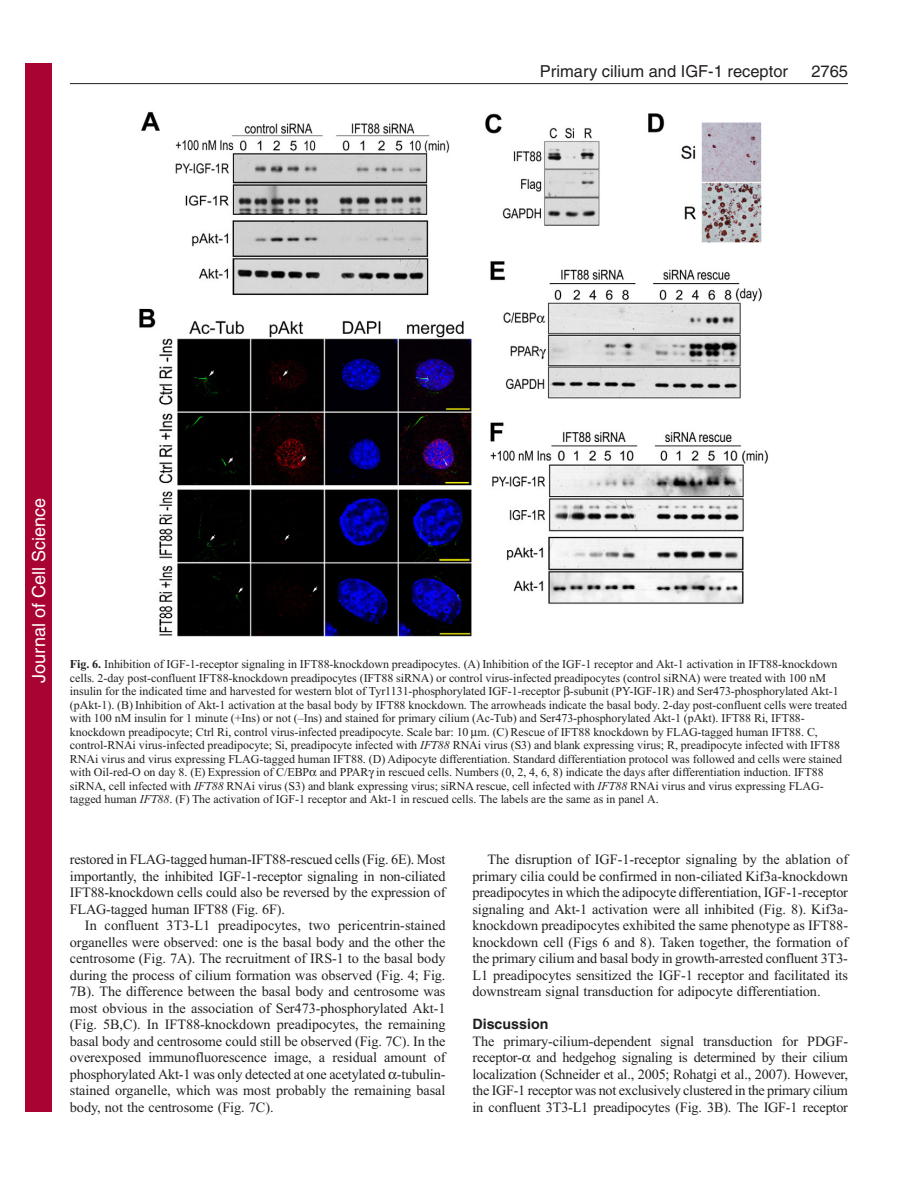
<style>
.page{position:relative;width:918px;height:1188px;background:#fff}
.page>*{position:absolute;margin:0;border:0;box-sizing:border-box;transform-origin:0 0}
.t1{font:18px "Helvetica";color:#fff}
.t2{font:16.5px "Helvetica";color:#231f20}
.t3{font:14.25px/16.5px "Times New Roman";letter-spacing:-.015em;color:#231f20;text-align:justify}
.t4{font:700 14.25px "Helvetica";color:#231f20}
.t5{font:12px/13.5px "Times New Roman";letter-spacing:-.005em;color:#231f20}
.s1{font-weight:700}
.s2{font-style:italic}
</style>
<div class="page">
<hr style="left:70px;top:83px;width:778px;height:1px;background:#231f20">
<img style="left:139px;top:111px;width:629px;height:526px">
<div style="left:26px;top:64px;width:26px;height:1048px;background:#a90332"></div>
<p class="t2" style="left:540px;top:65px;width:250px">Primary cilium and IGF-1 receptor</p>
<p class="t2" style="left:811px;top:65px;width:38px">2765</p>
<p class="t1" style="left:28px;top:683px;width:186px;rotate:-90deg">Journal of Cell Science</p>
<p class="t5" style="left:70px;top:659px;width:779px"><span class="s1">Fig. 6.</span> Inhibition of IGF-1-receptor signaling in IFT88-knockdown preadipocytes. (A) Inhibition of the IGF-1 receptor and Akt-1 activation in IFT88-knockdown cells. 2-day post-confluent IFT88-knockdown preadipocytes (IFT88 siRNA) or control virus-infected preadipocytes (control siRNA) were treated with 100 nM insulin for the indicated time and harvested for western blot of Tyr1131-phosphorylated IGF-1-receptor -subunit (PY-IGF-1R) and Ser473-phosphorylated Akt-1 (pAkt-1). (B) Inhibition of Akt-1 activation at the basal body by IFT88 knockdown. The arrowheads indicate the basal body. 2-day post-confluent cells were treated with 100 nM insulin for 1 minute (+Ins) or not (–Ins) and stained for primary cilium (Ac-Tub) and Ser473-phosphorylated Akt-1 (pAkt). IFT88 Ri, IFT88- knockdown preadipocyte; Ctrl Ri, control virus-infected preadipocyte. Scale bar: 10 m. (C) Rescue of IFT88 knockdown by FLAG-tagged human IFT88. C, control-RNAi virus-infected preadipocyte; Si, preadipocyte infected with <span class="s2">IFT88</span> RNAi virus (S3) and blank expressing virus; R, preadipocyte infected with IFT88<br>RNAi virus and virus expressing FLAG-tagged human IFT88. (D) Adipocyte differentiation. Standard differentiation protocol was followed and cells were stained with Oil-red-O on day 8. (E) Expression of C/EBP and PPAR in rescued cells. Numbers (0, 2, 4, 6, 8) indicate the days after differentiation induction. IFT88 siRNA, cell infected with <span class="s2">IFT88</span> RNAi virus (S3) and blank expressing virus; siRNA rescue, cell infected with <span class="s2">IFT88</span> RNAi virus and virus expressing FLAG&shy;tagged human <span class="s2">IFT88</span>. (F) The activation of IGF-1 receptor and Akt-1 in rescued cells. The labels are the same as in panel A.</p>
<p class="t3" style="left:70px;top:852px;width:377px">restored in FLAG-tagged human-IFT88-rescued cells (Fig. 6E). Most importantly, the inhibited IGF-1-receptor signaling in non-ciliated IFT88-knockdown cells could also be reversed by the expression of FLAG-tagged human IFT88 (Fig. 6F).</p>
<p class="t3" style="left:70px;top:918px;width:377px;text-indent:15px">In confluent 3T3-L1 preadipocytes, two pericentrin-stained organelles were observed: one is the basal body and the other the centrosome (Fig. 7A). The recruitment of IRS-1 to the basal body during the process of cilium formation was observed (Fig. 4; Fig.<br>7B). The difference between the basal body and centrosome was most obvious in the association of Ser473-phosphorylated Akt-1 (Fig. 5B,C). In IFT88-knockdown preadipocytes, the remaining basal body and centrosome could still be observed (Fig. 7C). In the overexposed immunofluorescence image, a residual amount of phosphorylated Akt-1 was only detected at one acetylated -tubulin&shy;stained organelle, which was most probably the remaining basal body, not the centrosome (Fig. 7C).</p>
<p class="t3" style="left:472px;top:852px;width:377px;text-indent:15px">The disruption of IGF-1-receptor signaling by the ablation of primary cilia could be confirmed in non-ciliated Kif3a-knockdown preadipocytes in which the adipocyte differentiation, IGF-1-receptor signaling and Akt-1 activation were all inhibited (Fig. 8). Kif3a&shy;knockdown preadipocytes exhibited the same phenotype as IFT88- knockdown cell (Figs 6 and 8). Taken together, the formation of the primary cilium and basal body in growth-arrested confluent 3T3- L1 preadipocytes sensitized the IGF-1 receptor and facilitated its downstream signal transduction for adipocyte differentiation.</p>
<p class="t4" style="left:472px;top:1019px;width:77px">Discussion</p>
<p class="t3" style="left:472px;top:1034px;width:377px">The primary-cilium-dependent signal transduction for PDGF&shy;receptor- and hedgehog signaling is determined by their cilium localization (Schneider et al., 2005; Rohatgi et al., 2007). However, the IGF-1 receptor was not exclusively clustered in the primary cilium in confluent 3T3-L1 preadipocytes (Fig. 3B). The IGF-1 receptor</p>
</div>
